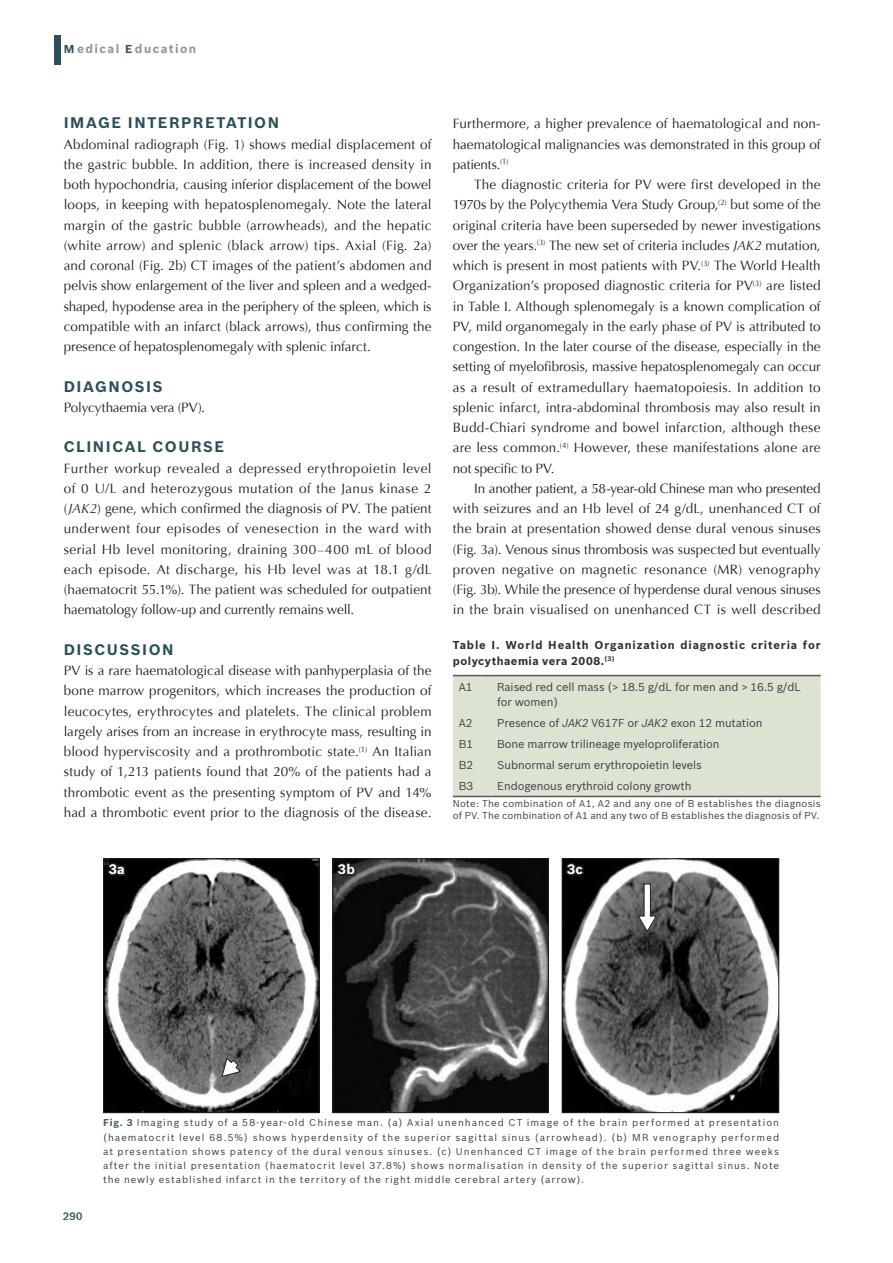
<style>
.page{position:relative;width:893px;height:1263px;background:#fff}
.page>*{position:absolute;margin:0;border:0;box-sizing:border-box;transform-origin:0 0}
.ArticleContent{font:700 15px "Bosch Sans";letter-spacing:.1em;color:#2b5057}
.TableTxt{font:700 15px "Bosch Sans";letter-spacing:.105em;color:#2b5057}
.ArticleContent-2{font:13.5px/20.2px "Optima";letter-spacing:.005em;color:#231f20;text-align:justify}
.ArticleContent-3{font:13.5px "Optima";letter-spacing:-.015em;color:#231f20}
.CME_Questionaire{font:700 13.5px "Bosch Sans";color:#fff}
.t1{font:700 12px "Bosch Sans";letter-spacing:.115em;color:#939598}
.ArticleContent-4{font:11.25px/15.8px "Bosch Sans";letter-spacing:-.01em;color:#3e3e3f}
.TableHeader{font:700 11.25px/15.8px "Bosch Sans";letter-spacing:.075em;color:#312f30}
.ArtFirstPg-Header{font:500 10.5px "Bosch Sans";color:#4b6a70}
.CME_Questionaire-2{font:9.75px/14.2px "Bosch Sans";letter-spacing:.095em;color:#3e3e3f;text-align:justify}
.TableHeader-2{font:9.75px/12px "Bosch Sans";letter-spacing:.02em;color:#3e3e3f}
.s1{font-size:11.25px;color:#2b5057}
.s2{font-style:italic}
.s3{font-weight:700;color:#406168}
</style>
<div class="page">
<div style="left:54px;top:35px;width:7px;height:29px;background:#2b5057"></div>
<div style="left:453px;top:675px;width:368px;height:122px;background:#dce3d3"></div>
<hr style="left:491px;top:675px;width:330px;height:1px;background:#57585a">
<img style="left:105px;top:860px;width:213px;height:251px">
<div style="left:103px;top:858px;width:217px;height:255px;border:1px solid #231f20"></div>
<svg style="left:221px;top:1056px;width:21px;height:22px"></svg>
<svg style="left:106px;top:861px;width:21px;height:17px"></svg>
<img style="left:334px;top:860px;width:213px;height:251px">
<div style="left:332px;top:858px;width:217px;height:255px;border:1px solid #231f20"></div>
<svg style="left:335px;top:861px;width:22px;height:17px"></svg>
<img style="left:564px;top:860px;width:213px;height:251px">
<div style="left:562px;top:858px;width:217px;height:255px;border:1px solid #231f20"></div>
<svg style="left:637px;top:883px;width:21px;height:50px"></svg>
<svg style="left:564px;top:861px;width:22px;height:17px"></svg>
<p class="t1" style="left:64px;top:41px;width:134px"><span class="s1">M</span> edical <span class="s1">E</span>ducation</p>
<p class="ArticleContent" style="left:64px;top:114px;width:217px">IMAGE INTERPRETATION</p>
<p class="ArticleContent-2" style="left:64px;top:134px;width:369px">Abdominal radiograph (Fig. 1) shows medial displacement of the gastric bubble. In addition, there is increased density in both hypochondria, causing inferior displacement of the bowel loops, in keeping with hepatosplenomegaly. Note the lateral margin of the gastric bubble (arrowheads), and the hepatic (white arrow) and splenic (black arrow) tips. Axial (Fig. 2a) and coronal (Fig. 2b) CT images of the patient’s abdomen and pelvis show enlargement of the liver and spleen and a wedged&shy;shaped, hypodense area in the periphery of the spleen, which is compatible with an infarct (black arrows), thus confirming the presence of hepatosplenomegaly with splenic infarct.</p>
<p class="TableTxt" style="left:64px;top:377px;width:100px">DIAGNOSIS</p>
<p class="ArticleContent-3" style="left:64px;top:399px;width:143px">Polycythaemia vera (PV).</p>
<p class="ArticleContent" style="left:64px;top:438px;width:162px">CLINICAL COURSE</p>
<p class="ArticleContent-2" style="left:64px;top:458px;width:369px">Further workup revealed a depressed erythropoietin level of 0 U/L and heterozygous mutation of the Janus kinase 2 (<span class="s2">JAK2</span>) gene, which confirmed the diagnosis of PV. The patient underwent four episodes of venesection in the ward with serial Hb level monitoring, draining 300–400 mL of blood each episode. At discharge, his Hb level was at 18.1 g/dL (haematocrit 55.1%). The patient was scheduled for outpatient haematology follow-up and currently remains well.</p>
<p class="ArticleContent" style="left:64px;top:640px;width:111px">DISCUSSION</p>
<p class="ArticleContent-2" style="left:64px;top:661px;width:369px">PV is a rare haematological disease with panhyperplasia of the bone marrow progenitors, which increases the production of leucocytes, erythrocytes and platelets. The clinical problem largely arises from an increase in erythrocyte mass, resulting in blood hyperviscosity and a prothrombotic state.<sup>(1)</sup> An Italian study of 1,213 patients found that 20% of the patients had a thrombotic event as the presenting symptom of PV and 14% had a thrombotic event prior to the diagnosis of the disease.</p>
<p class="ArticleContent-2" style="left:453px;top:114px;width:369px">Furthermore, a higher prevalence of haematological and non&shy;haematological malignancies was demonstrated in this group of patients.<sup>(1)</sup></p>
<p class="ArticleContent-2" style="left:453px;top:175px;width:369px;text-indent:21px">The diagnostic criteria for PV were first developed in the 1970s by the Polycythemia Vera Study Group,<sup>(2)</sup> but some of the original criteria have been superseded by newer investigations over the years.<sup>(3)</sup> The new set of criteria includes <span class="s2">JAK2</span> mutation, which is present in most patients with PV.<sup>(3)</sup> The World Health Organization’s proposed diagnostic criteria for PV<sup>(3)</sup> are listed in Table I. Although splenomegaly is a known complication of PV, mild organomegaly in the early phase of PV is attributed to congestion. In the later course of the disease, especially in the setting of myelofibrosis, massive hepatosplenomegaly can occur as a result of extramedullary haematopoiesis. In addition to splenic infarct, intra-abdominal thrombosis may also result in Budd-Chiari syndrome and bowel infarction, although these are less common.<sup>(4)</sup> However, these manifestations alone are not specific to PV.</p>
<p class="ArticleContent-2" style="left:453px;top:478px;width:369px;text-indent:21px">In another patient, a 58-year-old Chinese man who presented with seizures and an Hb level of 24 g/dL, unenhanced CT of the brain at presentation showed dense dural venous sinuses (Fig. 3a). Venous sinus thrombosis was suspected but eventually proven negative on magnetic resonance (MR) venography (Fig. 3b). While the presence of hyperdense dural venous sinuses in the brain visualised on unenhanced CT is well described</p>
<p class="TableHeader" style="left:453px;top:637px;width:369px">Table I. World Health Organization diagnostic criteria for polycythaemia vera 2008.<sup>(3)</sup></p>
<p class="ArticleContent-4" style="left:459px;top:678px;width:15px">A1</p>
<p class="ArticleContent-4" style="left:497px;top:678px;width:306px">Raised red cell mass (&gt; 18.5 g/dL for men and &gt; 16.5 g/dL for women)</p>
<p class="ArticleContent-4" style="left:459px;top:715px;width:15px">A2</p>
<p class="ArticleContent-4" style="left:497px;top:715px;width:267px">Presence of <span class="s2">JAK2</span> V617F or <span class="s2">JAK2</span> exon 12 mutation</p>
<p class="ArticleContent-4" style="left:459px;top:736px;width:16px">B1</p>
<p class="ArticleContent-4" style="left:497px;top:736px;width:224px">Bone marrow trilineage myeloproliferation</p>
<p class="ArticleContent-4" style="left:459px;top:757px;width:16px">B2</p>
<p class="ArticleContent-4" style="left:497px;top:757px;width:206px">Subnormal serum erythropoietin levels</p>
<p class="ArticleContent-4" style="left:459px;top:778px;width:16px">B3</p>
<p class="ArticleContent-4" style="left:497px;top:778px;width:196px">Endogenous erythroid colony growth</p>
<p class="TableHeader-2" style="left:453px;top:798px;width:369px">Note: The combination of A1, A2 and any one of B establishes the diagnosis of PV. The combination of A1 and any two of B establishes the diagnosis of PV.</p>
<p class="CME_Questionaire" style="left:109px;top:861px;width:17px">3a</p>
<p class="CME_Questionaire" style="left:338px;top:861px;width:18px">3b</p>
<p class="CME_Questionaire" style="left:567px;top:861px;width:17px">3c</p>
<p class="ArtFirstPg-Header" style="left:63px;top:1210px;width:21px">290</p>
<p class="CME_Questionaire-2" style="left:103px;top:1115px;width:677px"><span class="s3">Fig. 3</span> Imaging study of a 58-year-old Chinese man. (a) Axial unenhanced CT image of the brain performed at presentation (haematocrit level 68.5%) shows hyperdensity of the superior sagittal sinus (arrowhead). (b) MR venography performed at presentation shows patency of the dural venous sinuses. (c) Unenhanced CT image of the brain performed three weeks after the initial presentation (haematocrit level 37.8%) shows normalisation in density of the superior sagittal sinus. Note the newly established infarct in the territory of the right middle cerebral artery (arrow).</p>
</div>
